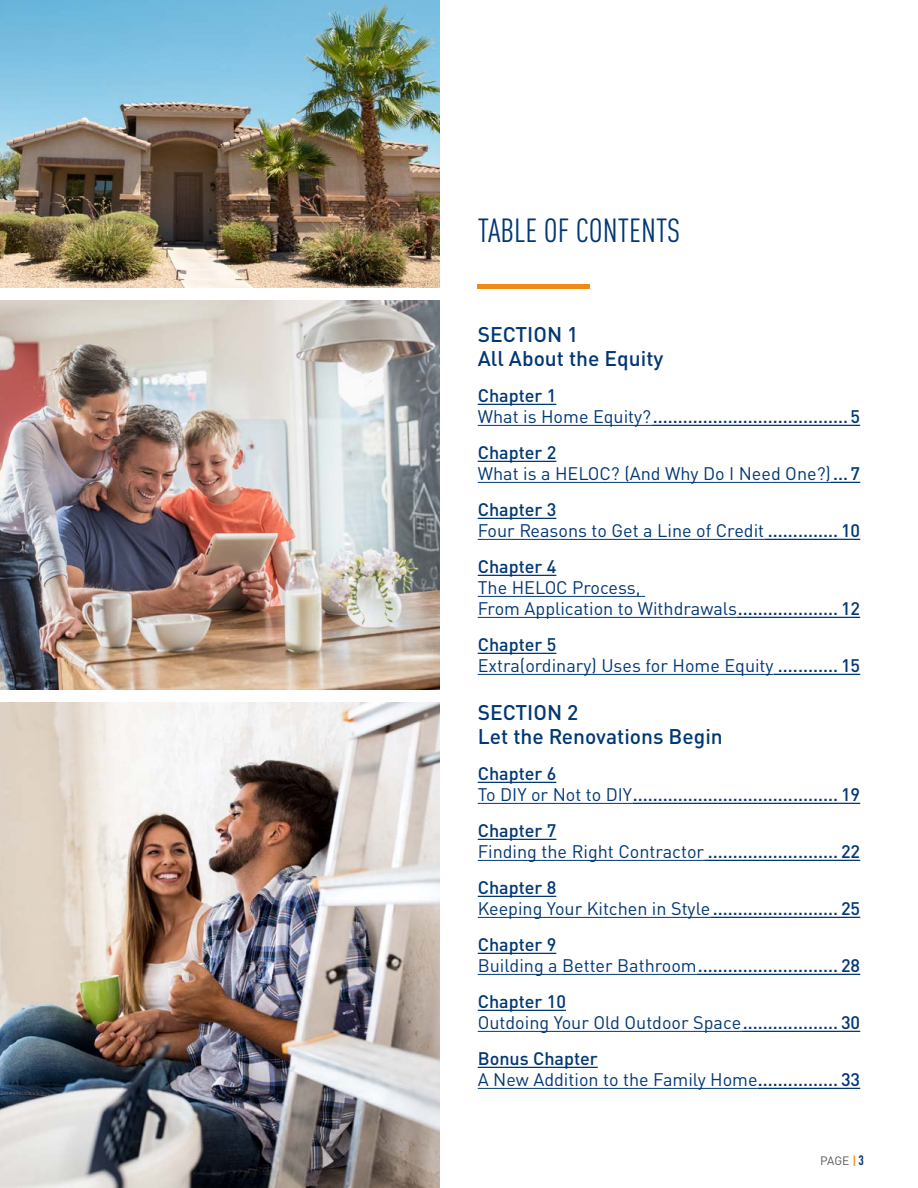
<style>
.page{position:relative;width:918px;height:1188px;background:#fff}
.page>*{position:absolute;margin:0;border:0;box-sizing:border-box;transform-origin:0 0}
.t1{font:condensed 33px "DIN Pro";color:#003774}
.t2{font:500 21px/24px "DIN Pro";color:#003774}
.t3{font:500 18px/21px "DIN Pro";color:#003774}
.t4{font:18px/21px "DIN Pro";color:#003774}
.t5{font:12px "DIN Pro";color:#575756}
.s1{font-weight:400}
.s2{font-weight:500}
.s3{font-weight:700;font-stretch:condensed;color:#f18a15}
.s4{font-weight:700;font-stretch:condensed;font-size:13.5px;color:#003774}
</style>
<div class="page">
<img style="left:0;top:0;width:440px;height:287px">
<div style="left:478px;top:284px;width:112px;height:5px;background:#f18a15"></div>
<hr style="left:478px;top:404px;width:78px;height:1px;background:#003774">
<hr style="left:478px;top:425px;width:173px;height:1px;background:#003774">
<hr style="left:651px;top:425px;width:209px;height:1px;background:#003774">
<hr style="left:478px;top:461px;width:78px;height:1px;background:#003774">
<hr style="left:478px;top:482px;width:353px;height:1px;background:#003774">
<svg style="left:831px;top:482px;width:29px;height:1px"></svg>
<hr style="left:478px;top:518px;width:78px;height:1px;background:#003774">
<hr style="left:478px;top:539px;width:286px;height:1px;background:#003774">
<hr style="left:764px;top:539px;width:96px;height:1px;background:#003774">
<hr style="left:478px;top:575px;width:78px;height:1px;background:#003774">
<hr style="left:478px;top:596px;width:167px;height:1px;background:#003774">
<hr style="left:478px;top:617px;width:259px;height:1px;background:#003774">
<hr style="left:737px;top:617px;width:123px;height:1px;background:#003774">
<hr style="left:478px;top:653px;width:78px;height:1px;background:#003774">
<hr style="left:478px;top:674px;width:296px;height:1px;background:#003774">
<hr style="left:774px;top:674px;width:86px;height:1px;background:#003774">
<hr style="left:478px;top:782px;width:78px;height:1px;background:#003774">
<hr style="left:478px;top:803px;width:154px;height:1px;background:#003774">
<hr style="left:632px;top:803px;width:228px;height:1px;background:#003774">
<hr style="left:478px;top:839px;width:78px;height:1px;background:#003774">
<hr style="left:478px;top:860px;width:226px;height:1px;background:#003774">
<hr style="left:704px;top:860px;width:156px;height:1px;background:#003774">
<hr style="left:478px;top:896px;width:78px;height:1px;background:#003774">
<hr style="left:478px;top:917px;width:232px;height:1px;background:#003774">
<hr style="left:710px;top:917px;width:150px;height:1px;background:#003774">
<hr style="left:478px;top:953px;width:78px;height:1px;background:#003774">
<hr style="left:478px;top:974px;width:219px;height:1px;background:#003774">
<hr style="left:697px;top:974px;width:163px;height:1px;background:#003774">
<hr style="left:478px;top:1010px;width:88px;height:1px;background:#003774">
<hr style="left:478px;top:1031px;width:263px;height:1px;background:#003774">
<hr style="left:741px;top:1031px;width:119px;height:1px;background:#003774">
<hr style="left:478px;top:1067px;width:120px;height:1px;background:#003774">
<hr style="left:478px;top:1088px;width:280px;height:1px;background:#003774">
<hr style="left:758px;top:1088px;width:102px;height:1px;background:#003774">
<img style="left:0;top:300px;width:440px;height:389px">
<img style="left:0;top:702px;width:440px;height:486px">
<h1 class="t1" style="left:478px;top:206px;width:204px">TABLE OF CONTENTS</h1>
<p class="t2" style="left:478px;top:320px;width:187px">SECTION 1<br>All About the Equity</p>
<p class="t3" style="left:478px;top:383px;width:384px">Chapter 1<br><span class="s1">What is Home Equity?</span>....................................... 5</p>
<p class="t4" style="left:478px;top:440px;width:384px"><span class="s2">Chapter 2<br></span>What is a HELOC? (And Why Do I Need One?)<span class="s2">... 7</span></p>
<p class="t4" style="left:478px;top:497px;width:384px"><span class="s2">Chapter 3<br></span>Four Reasons to Get a Line of Credit <span class="s2">.............. 10</span></p>
<p class="t3" style="left:478px;top:554px;width:80px">Chapter 4</p>
<p class="t4" style="left:478px;top:575px;width:384px">The HELOC Process,<br>From Application to Withdrawals<span class="s2">.................... 12</span></p>
<p class="t4" style="left:478px;top:632px;width:384px"><span class="s2">Chapter 5<br></span>Extra(ordinary) Uses for Home Equity <span class="s2">............ 15</span></p>
<p class="t2" style="left:478px;top:698px;width:247px">SECTION 2<br>Let the Renovations Begin</p>
<p class="t3" style="left:478px;top:761px;width:384px">Chapter 6<br><span class="s1">To DIY or Not to DIY</span>......................................... 19</p>
<p class="t3" style="left:478px;top:818px;width:384px">Chapter 7<br><span class="s1">Finding the Right Contractor</span> .......................... 22</p>
<p class="t3" style="left:478px;top:875px;width:384px">Chapter 8<br><span class="s1">Keeping Your Kitchen in Style</span> ......................... 25</p>
<p class="t3" style="left:478px;top:932px;width:384px">Chapter 9<br><span class="s1">Building a Better Bathroom</span>............................ 28</p>
<p class="t3" style="left:478px;top:989px;width:384px">Chapter 10<br><span class="s1">Outdoing Your Old Outdoor Space</span>................... 30</p>
<p class="t3" style="left:478px;top:1046px;width:384px">Bonus Chapter<br><span class="s1">A New Addition to the Family Home</span>................ 33</p>
<p class="t5" style="left:820px;top:1151px;width:45px">PAGE <span class="s3">|</span> <span class="s4">3</span></p>
</div>
